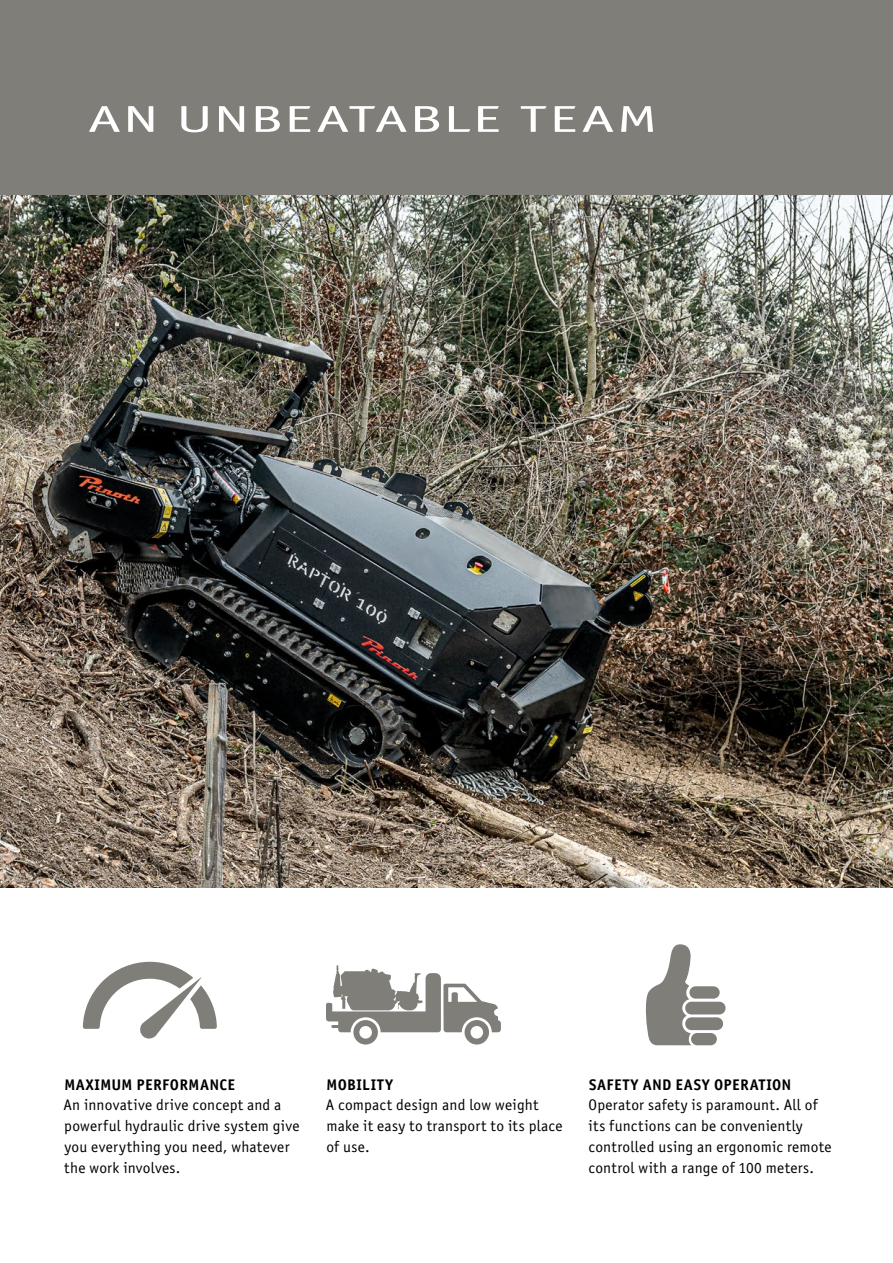
<style>
.page{position:relative;width:893px;height:1263px;background:#fff}
.page>*{position:absolute;margin:0;border:0;box-sizing:border-box;transform-origin:0 0}
.H2_Page_Headline_EN{font:37.5px "Officina Sans Book ITC";letter-spacing:.015em;color:#fff;scale:1.64 1}
.Standard_Text_Book_1{font:15.45px/20.9px "Officina Sans Book ITC";letter-spacing:.015em;color:#000}
.H3_10_3_fett_EN{font:15.45px "Officina Sans Bold ITC";letter-spacing:.02em;color:#000}
</style>
<div class="page">
<img style="left:0;top:194px;width:893px;height:694px">
<div style="left:0;top:0;width:893px;height:194px;background:#807e79"></div>
<svg style="left:326px;top:965px;width:175px;height:79px"></svg>
<svg style="left:83px;top:962px;width:134px;height:76px"></svg>
<svg style="left:645px;top:944px;width:46px;height:102px"></svg>
<div style="left:689px;top:986px;width:31px;height:13px;background:#807e79;border-radius:6px"></div>
<div style="left:685px;top:1002px;width:40px;height:12px;background:#807e79;border-radius:6px"></div>
<div style="left:685px;top:1017px;width:38px;height:13px;background:#807e79;border-radius:6px"></div>
<div style="left:691px;top:1033px;width:26px;height:12px;background:#807e79;border-radius:6px"></div>
<p class="H2_Page_Headline_EN" style="left:87px;top:94px;width:349px">AN UNBEATABLE TEAM</p>
<p class="H3_10_3_fett_EN" style="left:64px;top:1074px;width:172px">MAXIMUM PERFORMANCE</p>
<p class="Standard_Text_Book_1" style="left:64px;top:1094px;width:238px">An innovative drive concept and a powerful hydraulic drive system give you everything you need, whatever the work involves.</p>
<p class="H3_10_3_fett_EN" style="left:327px;top:1074px;width:68px">MOBILITY</p>
<p class="Standard_Text_Book_1" style="left:326px;top:1094px;width:238px">A compact design and low weight make it easy to transport to its place of use.</p>
<p class="H3_10_3_fett_EN" style="left:589px;top:1074px;width:204px">SAFETY AND EASY OPERATION</p>
<p class="Standard_Text_Book_1" style="left:589px;top:1094px;width:245px">Operator safety is paramount. All of its functions can be conveniently controlled using an ergonomic remote control with a range of 100 meters.</p>
</div>
